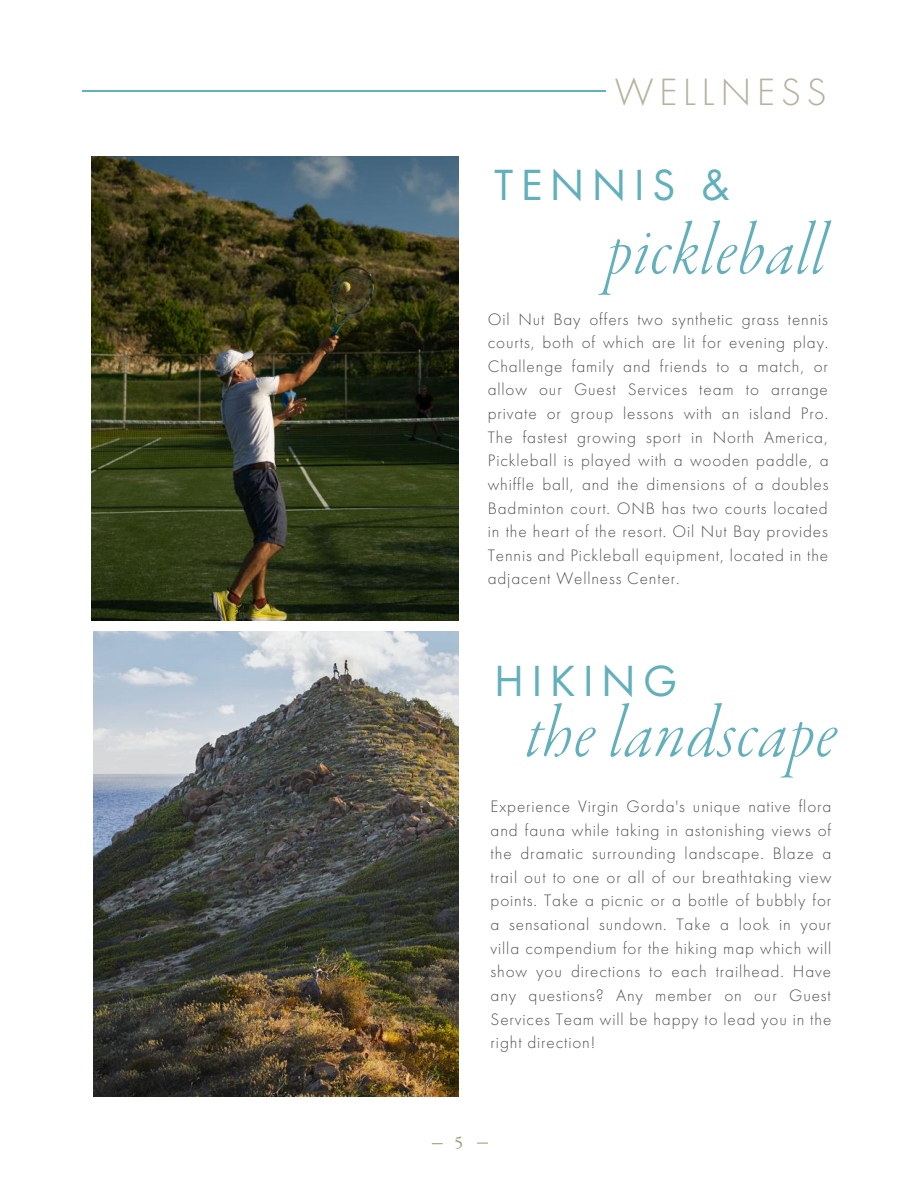
<style>
.page{position:relative;width:918px;height:1188px;background:#fff}
.page>*{position:absolute;margin:0;border:0;box-sizing:border-box;transform-origin:0 0}
.t1{font:76.05px "Garamond Premr Pro Lt It Disp";letter-spacing:.02em;color:#61b0bc}
.t2{font:45.3px "Futura PT";letter-spacing:.16em;color:#61b0bc}
.t3{font:300 39.45px "Futura PT";letter-spacing:.14em;color:#b7b19d}
.t4{font:500 18px "Garamond Premr Pro";color:#a79f88}
.t5{font:300 17.25px/23.7px "Futura PT";letter-spacing:.05em;color:#525252;text-align:justify}
</style>
<div class="page">
<img style="left:92px;top:157px;width:367px;height:463px">
<img style="left:93px;top:632px;width:366px;height:464px">
<hr style="left:83px;top:91px;width:523px;height:1px;background:#61b0bc">
<h3 class="t3" style="left:615px;top:67px;width:214px">WELLNESS</h3>
<h2 class="t2" style="left:494px;top:155px;width:237px">TENNIS &amp;</h2>
<h1 class="t1" style="left:607px;top:218px;width:220px">pickleball</h1>
<p class="t5" style="left:488px;top:307px;width:342px">Oil Nut Bay offers two synthetic grass tennis courts, both of which are lit for evening play.<br>Challenge family and friends to a match, or allow our Guest Services team to arrange private or group lessons with an island Pro.<br>The fastest growing sport in North America, Pickleball is played with a wooden paddle, a whiffle ball, and the dimensions of a doubles Badminton court. ONB has two courts located in the heart of the resort. Oil Nut Bay provides Tennis and Pickleball equipment, located in the adjacent Wellness Center.</p>
<h2 class="t2" style="left:494px;top:651px;width:185px">HIKING</h2>
<h1 class="t1" style="left:526px;top:701px;width:313px">the landscape</h1>
<p class="t5" style="left:491px;top:794px;width:342px">Experience Virgin Gorda's unique native flora and fauna while taking in astonishing views of the dramatic surrounding landscape. Blaze a trail out to one or all of our breathtaking view points. Take a picnic or a bottle of bubbly for a sensational sundown. Take a look in your villa compendium for the hiking map which will show you directions to each trailhead. Have any questions? Any member on our Guest Services Team will be happy to lead you in the right direction!</p>
<p class="t4" style="left:455px;top:1135px;width:10px">5</p>
</div>
